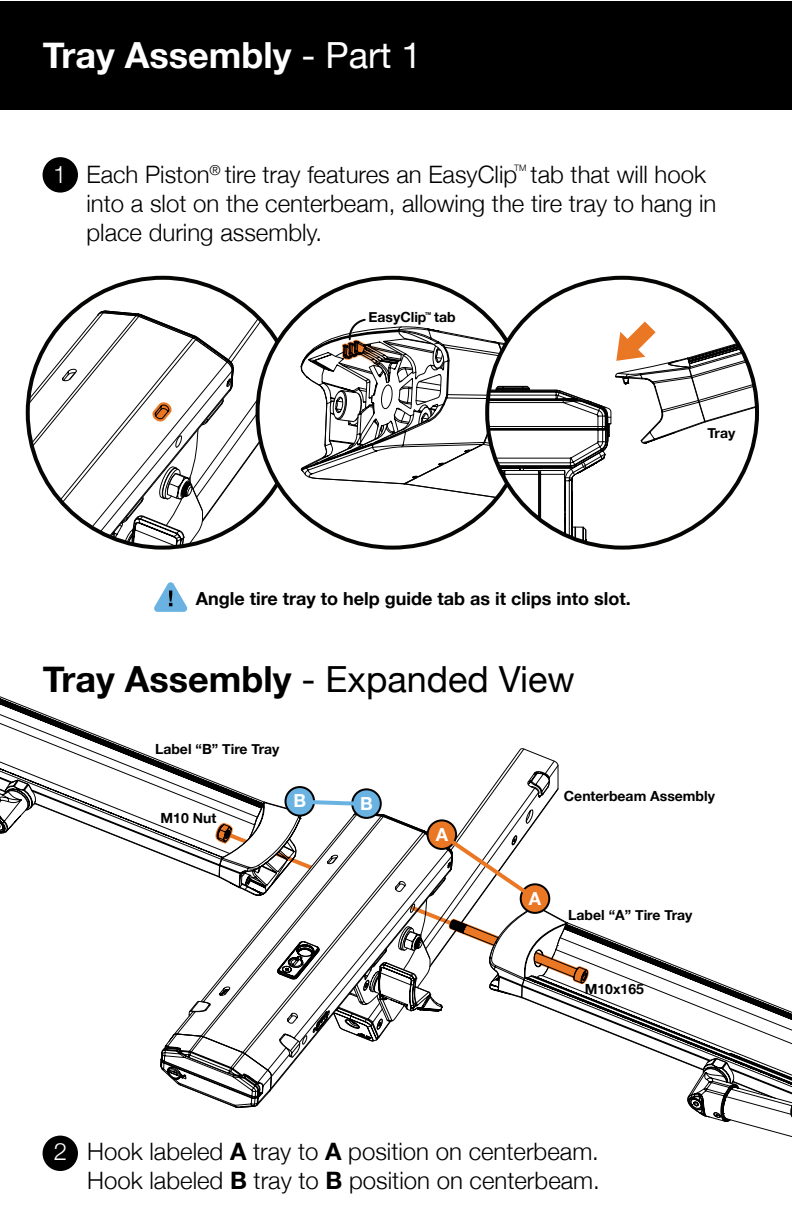
<style>
.page{position:relative;width:792px;height:1224px;background:#fff}
.page>*{position:absolute;margin:0;border:0;box-sizing:border-box;transform-origin:0 0}
.t1{font:36px "Helvetica Neue";color:#000}
.t2{font:700 36px "Helvetica Neue";color:#fff}
.t3{font:300 24px/28.8px "Helvetica Neue";color:#000;text-align:right}
.t4{font:700 18px "Helvetica Neue";color:#000}
.t5{font:700 18px "Helvetica Neue";color:#fff}
.t6{font:700 14px "Helvetica Neue";color:#000}
.t7{font:300 8.8px "Helvetica Neue";color:#000}
.t8{font:700 4px "Helvetica Neue";color:#000}
.s1{font-weight:400}
.s2{color:#fff}
.s3{font-weight:700}
</style>
<div class="page">
<div style="left:0;top:1px;width:792px;height:109px;background:#000"></div>
<svg style="left:590px;top:931px;width:202px;height:206px"></svg>
<svg style="left:0;top:696px;width:590px;height:413px"></svg>
<div style="left:43px;top:1136px;width:35px;height:35px;background:#000;border-radius:50%"></div>
<div style="left:43px;top:157px;width:35px;height:36px;background:#000;border-radius:50%"></div>
<svg style="left:154px;top:582px;width:34px;height:30px"></svg>
<svg style="left:117px;top:278px;width:181px;height:252px"></svg>
<svg style="left:28px;top:312px;width:205px;height:223px"></svg>
<svg style="left:97px;top:310px;width:137px;height:82px"></svg>
<svg style="left:98px;top:398px;width:127px;height:148px"></svg>
<div style="left:258px;top:278px;width:269px;height:270px;background:#fff;border-radius:50%"></div>
<svg style="left:300px;top:278px;width:457px;height:270px"></svg>
<h1 class="t2" style="left:43px;top:27px;width:380px">Tray Assembly <span class="s1">- Part 1</span></h1>
<p class="t7" style="left:514px;top:160px;width:14px">TM</p>
<p class="t3" style="left:87px;top:158px;width:631px;text-align:left;text-indent:-33px"><span class="s2">1</span> Each Piston<sup>®</sup> tire tray features an EasyClip tab that will hook into a slot on the centerbeam, allowing the tire tray to hang in place during assembly.</p>
<p class="t6" style="left:368px;top:306px;width:89px">EasyClip tab</p>
<p class="t8" style="left:425px;top:310px;width:8px">TM</p>
<p class="t4" style="left:196px;top:584px;width:436px">Angle tire tray to help guide tab as it clips into slot.</p>
<h1 class="t1" style="left:43px;top:653px;width:533px"><span class="s3">Tray Assembly</span> - Expanded View</h1>
<p class="t6" style="left:155px;top:738px;width:126px">Label “B” Tire Tray</p>
<p class="t6" style="left:707px;top:422px;width:30px">Tray</p>
<p class="t6" style="left:161px;top:807px;width:57px">M10 Nut</p>
<p class="t5" style="left:293px;top:787px;width:14px">B</p>
<p class="t5" style="left:360px;top:789px;width:14px">B</p>
<p class="t5" style="left:436px;top:820px;width:14px">A</p>
<p class="t6" style="left:564px;top:785px;width:153px">Centerbeam Assembly</p>
<p class="t5" style="left:529px;top:884px;width:14px">A</p>
<p class="t6" style="left:568px;top:904px;width:126px">Label “A” Tire Tray</p>
<p class="t6" style="left:585px;top:978px;width:61px">M10x165</p>
<p class="t3" style="left:54px;top:1135px;width:547px"><span class="s2">2</span> Hook labeled <span class="s3">A</span> tray to <span class="s3">A</span> position on centerbeam.<br>Hook labeled <span class="s3">B</span> tray to <span class="s3">B</span> position on centerbeam.</p>
</div>
